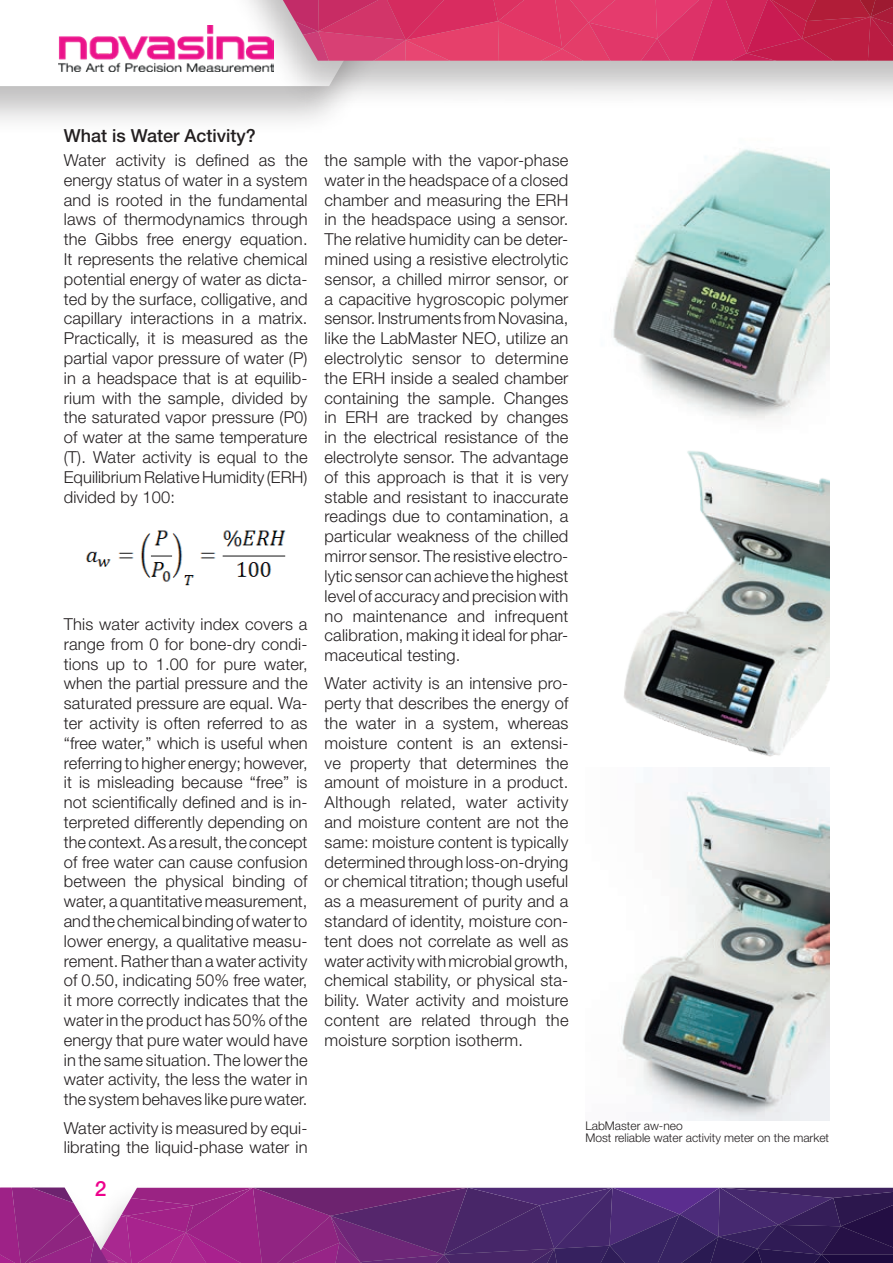
<style>
.page{position:relative;width:893px;height:1263px;background:#fff}
.page>*{position:absolute;margin:0;border:0;box-sizing:border-box;transform-origin:0 0}
.t1{font:500 21px "Helvetica Neue";color:#ed028c}
.t2{font:500 18px "Helvetica Neue";color:#231f20}
.t3{font:300 16.5px/19.8px "Helvetica Neue";letter-spacing:.01em;color:#231f20;text-align:justify}
.t4{font:300 12px/12px "Helvetica Neue";color:#231f20}
</style>
<div class="page">
<div style="left:0;top:0;width:522px;height:136px;background:#231f20;opacity:.29"></div>
<div style="left:4px;top:0;width:889px;height:110px;background:#231f20;opacity:.29"></div>
<svg style="left:0;top:0;width:893px;height:86px"></svg>
<img style="left:58px;top:25px;width:215px;height:46px">
<svg style="left:0;top:1187px;width:893px;height:76px;background:#6a2e78"></svg>
<img style="left:86px;top:530px;width:200px;height:56px">
<img style="left:613px;top:149px;width:216px;height:271px">
<img style="left:624px;top:451px;width:205px;height:306px">
<img style="left:621px;top:767px;width:208px;height:353px">
<p class="t2" style="left:64px;top:124px;width:194px">What is Water Activity?</p>
<p class="t3" style="left:64px;top:150px;width:245px">Water activity is defined as the energy status of water in a system and is rooted in the fundamental laws of thermodynamics through the Gibbs free energy equation.<br>It represents the relative chemical potential energy of water as dicta&shy;ted by the surface, colligative, and capillary interactions in a matrix.<br>Practically, it is measured as the partial vapor pressure of water (P) in a headspace that is at equilib&shy;rium with the sample, divided by the saturated vapor pressure (P0) of water at the same temperature (T). Water activity is equal to the Equilibrium Relative Humidity (ERH) divided by 100:</p>
<p class="t3" style="left:64px;top:614px;width:245px">This water activity index covers a range from 0 for bone-dry condi&shy;tions up to 1.00 for pure water, when the partial pressure and the saturated pressure are equal. Wa&shy;ter activity is often referred to as “free water,” which is useful when referring to higher energy; however, it is misleading because “free” is not scientifically defined and is in&shy;terpreted differently depending on the context. As a result, the concept of free water can cause confusion between the physical binding of water, a quantitative measurement, and the chemical binding of water to lower energy, a qualitative measu&shy;rement. Rather than a water activity of 0.50, indicating 50% free water, it more correctly indicates that the water in the product has 50% of the energy that pure water would have in the same situation. The lower the water activity, the less the water in the system behaves like pure water.</p>
<p class="t3" style="left:64px;top:1117px;width:245px">Water activity is measured by equi&shy;librating the liquid-phase water in</p>
<p class="t1" style="left:95px;top:1176px;width:13px">2</p>
<p class="t3" style="left:325px;top:150px;width:245px">the sample with the vapor-phase water in the headspace of a closed chamber and measuring the ERH in the headspace using a sensor.<br>The relative humidity can be deter&shy;mined using a resistive electrolytic sensor, a chilled mirror sensor, or a capacitive hygroscopic polymer sensor. Instruments from Novasina, like the LabMaster NEO, utilize an electrolytic sensor to determine the ERH inside a sealed chamber containing the sample. Changes in ERH are tracked by changes in the electrical resistance of the electrolyte sensor. The advantage of this approach is that it is very stable and resistant to inaccurate readings due to contamination, a particular weakness of the chilled mirror sensor. The resistive electro&shy;lytic sensor can achieve the highest level of accuracy and precision with no maintenance and infrequent calibration, making it ideal for phar&shy;maceutical testing.</p>
<p class="t3" style="left:325px;top:673px;width:245px">Water activity is an intensive pro&shy;perty that describes the energy of the water in a system, whereas moisture content is an extensi&shy;ve property that determines the amount of moisture in a product.<br>Although related, water activity and moisture content are not the same: moisture content is typically determined through loss-on-drying or chemical titration; though useful as a measurement of purity and a standard of identity, moisture con&shy;tent does not correlate as well as water activity with microbial growth, chemical stability, or physical sta&shy;bility. Water activity and moisture content are related through the moisture sorption isotherm.</p>
<p class="t4" style="left:585px;top:1119px;width:245px">LabMaster aw-neo<br>Most reliable water activity meter on the market</p>
</div>
